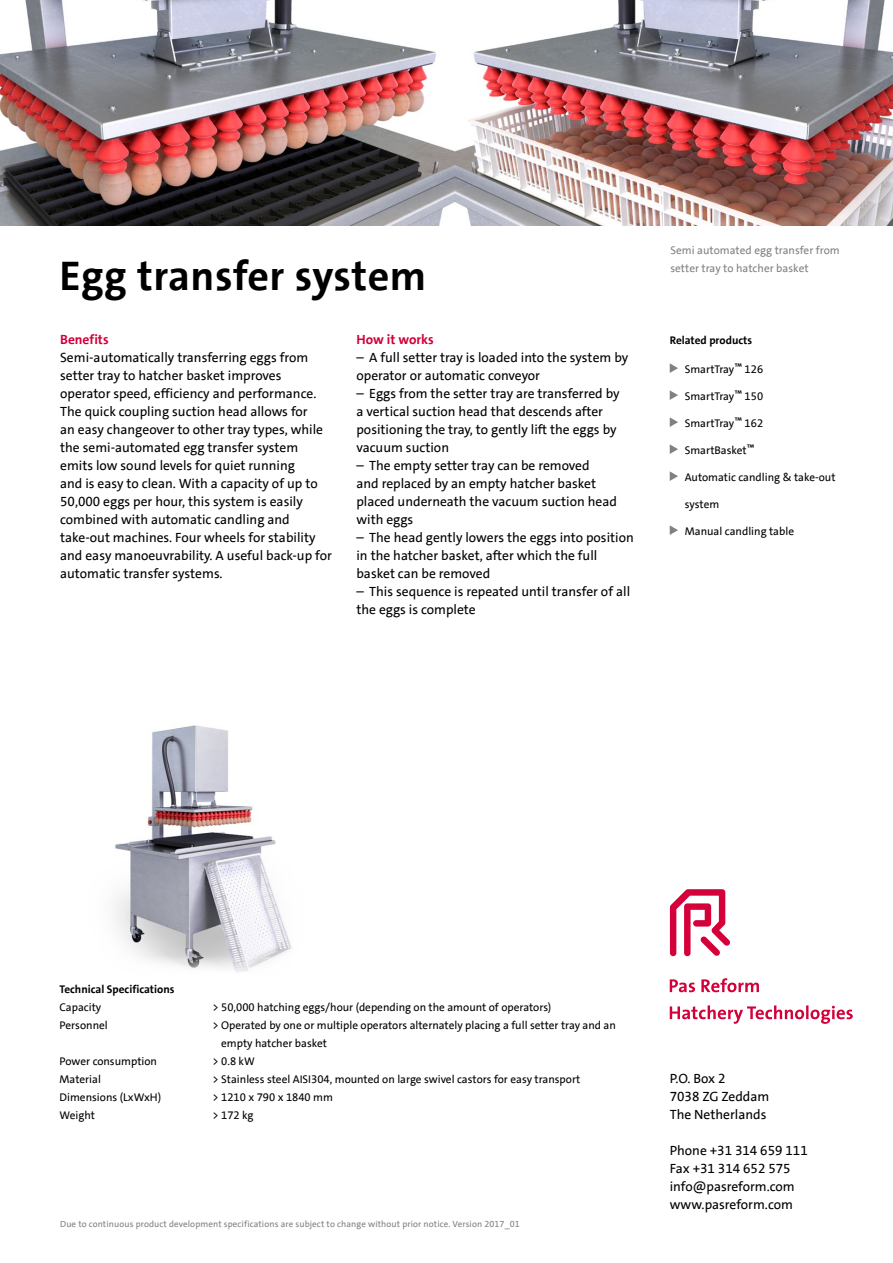
<style>
.page{position:relative;width:893px;height:1263px;background:#fff}
.page>*{position:absolute;margin:0;border:0;box-sizing:border-box;transform-origin:0 0}
.t1{font:700 42px "The Sans LT";letter-spacing:.01em;color:#000}
.t2{font:13.5px/18px "The Sans LT";color:#000}
.t3{font:700 13.5px "The Sans LT";color:#d30039}
.t4{font:11.25px/18px "The Sans LT";color:#000}
.t5{font:11.25px/18px "The Sans LT";letter-spacing:.005em;color:#818084}
.t6{font:700 11.25px "The Sans LT";color:#000}
.t7{font:9px "The Sans LT";letter-spacing:.01em;color:#818084}
</style>
<div class="page">
<svg style="left:670px;top:889px;width:60px;height:67px"></svg>
<svg style="left:670px;top:1005px;width:183px;height:19px"></svg>
<svg style="left:670px;top:978px;width:89px;height:14px"></svg>
<img style="left:0;top:0;width:893px;height:225px">
<img style="left:115px;top:725px;width:177px;height:247px">
<svg style="left:670px;top:363px;width:8px;height:10px"></svg>
<svg style="left:670px;top:390px;width:8px;height:10px"></svg>
<svg style="left:670px;top:417px;width:8px;height:10px"></svg>
<svg style="left:670px;top:444px;width:8px;height:10px"></svg>
<svg style="left:670px;top:471px;width:8px;height:10px"></svg>
<svg style="left:670px;top:525px;width:8px;height:10px"></svg>
<h1 class="t1" style="left:60px;top:249px;width:368px">Egg transfer system</h1>
<p class="t3" style="left:60px;top:331px;width:50px">Benefits</p>
<p class="t2" style="left:60px;top:349px;width:273px">Semi-automatically transferring eggs from setter tray to hatcher basket improves operator speed, efficiency and performance.<br>The quick coupling suction head allows for<br>an easy changeover to other tray types, while the semi-automated egg transfer system emits low sound levels for quiet running<br>and is easy to clean. With a capacity of up to 50,000 eggs per hour, this system is easily combined with automatic candling and take-out machines. Four wheels for stability and easy manoeuvrability. A useful back-up for automatic transfer systems.</p>
<p class="t3" style="left:356px;top:331px;width:79px">How it works</p>
<p class="t2" style="left:356px;top:349px;width:273px">– A full setter tray is loaded into the system by operator or automatic conveyor</p>
<p class="t2" style="left:356px;top:385px;width:265px">– Eggs from the setter tray are transferred by a vertical suction head that descends after positioning the tray, to gently lift the eggs by vacuum suction</p>
<p class="t2" style="left:356px;top:457px;width:262px">– The empty setter tray can be removed<br>and replaced by an empty hatcher basket placed underneath the vacuum suction head with eggs</p>
<p class="t2" style="left:356px;top:529px;width:279px">– The head gently lowers the eggs into position in the hatcher basket, after which the full basket can be removed</p>
<p class="t2" style="left:356px;top:583px;width:275px">– This sequence is repeated until transfer of all the eggs is complete</p>
<p class="t5" style="left:670px;top:242px;width:171px">Semi automated egg transfer from setter tray to hatcher basket</p>
<p class="t6" style="left:670px;top:333px;width:84px">Related products</p>
<p class="t4" style="left:685px;top:360px;width:80px">SmartTray™ 126</p>
<p class="t4" style="left:685px;top:387px;width:80px">SmartTray™ 150</p>
<p class="t4" style="left:685px;top:414px;width:80px">SmartTray™ 162</p>
<p class="t4" style="left:685px;top:441px;width:71px">SmartBasket™</p>
<p class="t4" style="left:685px;top:468px;width:152px">Automatic candling &amp; take-out</p>
<p class="t4" style="left:685px;top:495px;width:36px">system</p>
<p class="t4" style="left:685px;top:522px;width:111px">Manual candling table</p>
<p class="t6" style="left:60px;top:981px;width:116px">Technical Specifications</p>
<p class="t4" style="left:60px;top:998px;width:43px">Capacity</p>
<p class="t4" style="left:213px;top:998px;width:340px">&gt; 50,000 hatching eggs/hour (depending on the amount of operators)</p>
<p class="t4" style="left:60px;top:1016px;width:50px">Personnel</p>
<p class="t4" style="left:221px;top:1016px;width:396px;text-indent:-9px">&gt; Operated by one or multiple operators alternately placing a full setter tray and an empty hatcher basket</p>
<p class="t4" style="left:60px;top:1052px;width:99px">Power consumption</p>
<p class="t4" style="left:213px;top:1052px;width:44px">&gt; 0.8 kW</p>
<p class="t4" style="left:60px;top:1070px;width:43px">Material</p>
<p class="t4" style="left:213px;top:1070px;width:369px">&gt; Stainless steel AISI304, mounted on large swivel castors for easy transport</p>
<p class="t4" style="left:60px;top:1088px;width:103px">Dimensions (LxWxH)</p>
<p class="t4" style="left:213px;top:1088px;width:122px">&gt; 1210 x 790 x 1840 mm</p>
<p class="t4" style="left:60px;top:1106px;width:37px">Weight</p>
<p class="t4" style="left:213px;top:1106px;width:43px">&gt; 172 kg</p>
<p class="t7" style="left:60px;top:1218px;width:461px">Due to continuous product development specifications are subject to change without prior notice. Version 2017_01</p>
<p class="t2" style="left:670px;top:1069px;width:101px">P.O. Box 2<br>7038 ZG Zeddam<br>The Netherlands</p>
<p class="t2" style="left:670px;top:1141px;width:140px">Phone +31 314 659 111<br>Fax +31 314 652 575 info@pasreform.com www.pasreform.com</p>
</div>
